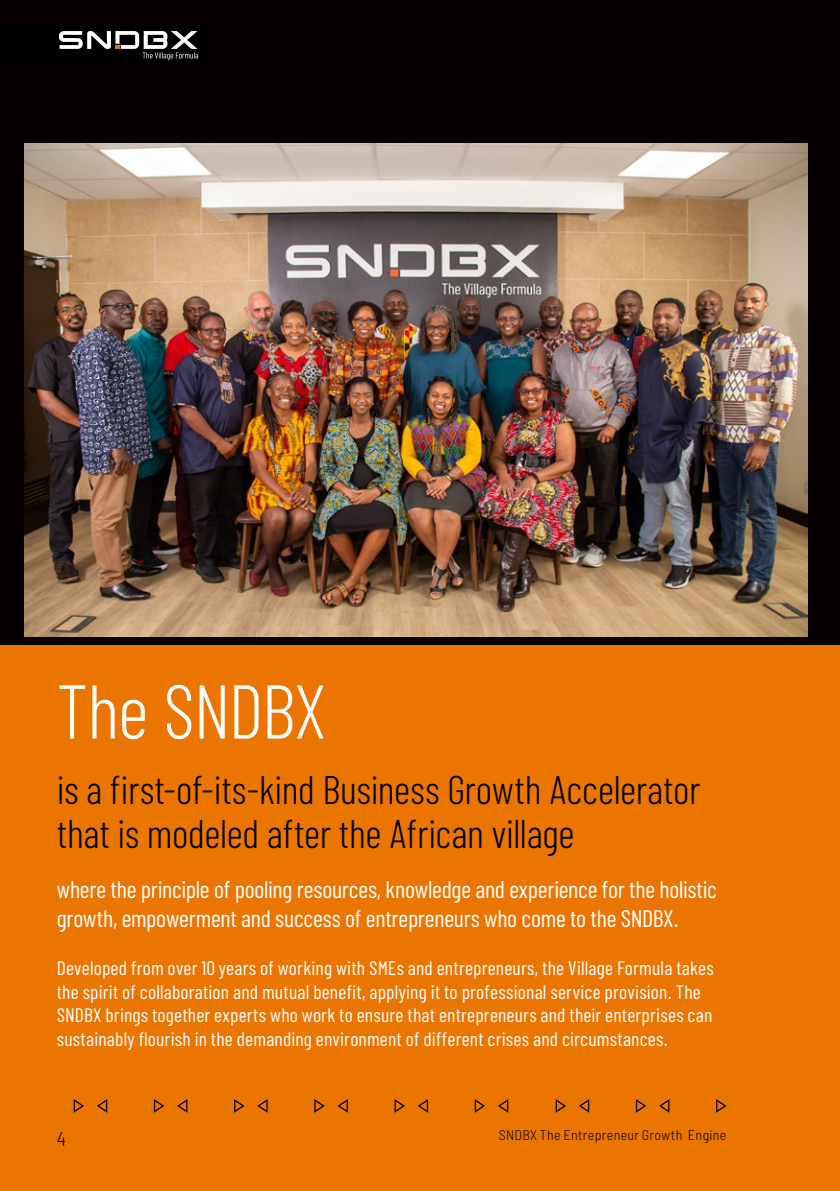
<style>
.page{position:relative;width:840px;height:1191px;background:#fff}
.page>*{position:absolute;margin:0;border:0;box-sizing:border-box;transform-origin:0 0}
.t1{font:300 76px "Barlow Condensed";letter-spacing:-.015em;color:#fff}
.t2{font:300 40px/44px "Barlow Condensed";letter-spacing:-.005em;color:#000}
.t3{font:24px/29px "Barlow Condensed";letter-spacing:-.01em;color:#fff}
.t4{font:300 semi-condensed 20px "Barlow";color:#000}
.t5{font:19.6px/23.6px "Barlow Condensed";letter-spacing:.01em;color:#fff}
.t6{font:300 semi-condensed 14px "Barlow";letter-spacing:.025em;color:#000}
</style>
<div class="page">
<div style="left:0;top:0;width:839px;height:1191px;background:#ea7500"></div>
<div style="left:0;top:0;width:839px;height:644px;background:#070000"></div>
<div style="left:0;top:26px;width:208px;height:38px;background:#000"></div>
<svg style="left:59px;top:31px;width:139px;height:29px"></svg>
<svg style="left:74px;top:1099px;width:10px;height:13px"></svg>
<svg style="left:97px;top:1099px;width:10px;height:13px"></svg>
<svg style="left:154px;top:1099px;width:10px;height:13px"></svg>
<svg style="left:177px;top:1099px;width:10px;height:13px"></svg>
<svg style="left:234px;top:1099px;width:10px;height:13px"></svg>
<svg style="left:257px;top:1099px;width:10px;height:13px"></svg>
<svg style="left:314px;top:1099px;width:10px;height:13px"></svg>
<svg style="left:337px;top:1099px;width:10px;height:13px"></svg>
<svg style="left:394px;top:1099px;width:10px;height:13px"></svg>
<svg style="left:417px;top:1099px;width:11px;height:13px"></svg>
<svg style="left:474px;top:1099px;width:11px;height:13px"></svg>
<svg style="left:498px;top:1099px;width:10px;height:13px"></svg>
<svg style="left:555px;top:1099px;width:10px;height:13px"></svg>
<svg style="left:579px;top:1099px;width:10px;height:13px"></svg>
<svg style="left:635px;top:1099px;width:11px;height:13px"></svg>
<svg style="left:659px;top:1099px;width:10px;height:13px"></svg>
<svg style="left:716px;top:1099px;width:10px;height:13px"></svg>
<img style="left:25px;top:143px;width:782px;height:494px">
<h1 class="t1" style="left:57px;top:664px;width:271px">The SNDBX</h1>
<h2 class="t2" style="left:57px;top:766px;width:644px">is a first-of-its-kind Business Growth Accelerator that is modeled after the African village</h2>
<p class="t3" style="left:57px;top:874px;width:661px">where the principle of pooling resources, knowledge and experience for the holistic growth, empowerment and success of entrepreneurs who come to the SNDBX.</p>
<p class="t5" style="left:57px;top:956px;width:658px">Developed from over 10 years of working with SMEs and entrepreneurs, the Village Formula takes the spirit of collaboration and mutual benefit, applying it to professional service provision. The SNDBX brings together experts who work to ensure that entrepreneurs and their enterprises can sustainably flourish in the demanding environment of different crises and circumstances.</p>
<p class="t4" style="left:57px;top:1126px;width:11px">4</p>
<p class="t6" style="left:498px;top:1126px;width:229px">SNDBX The Entrepreneur Growth Engine</p>
</div>
